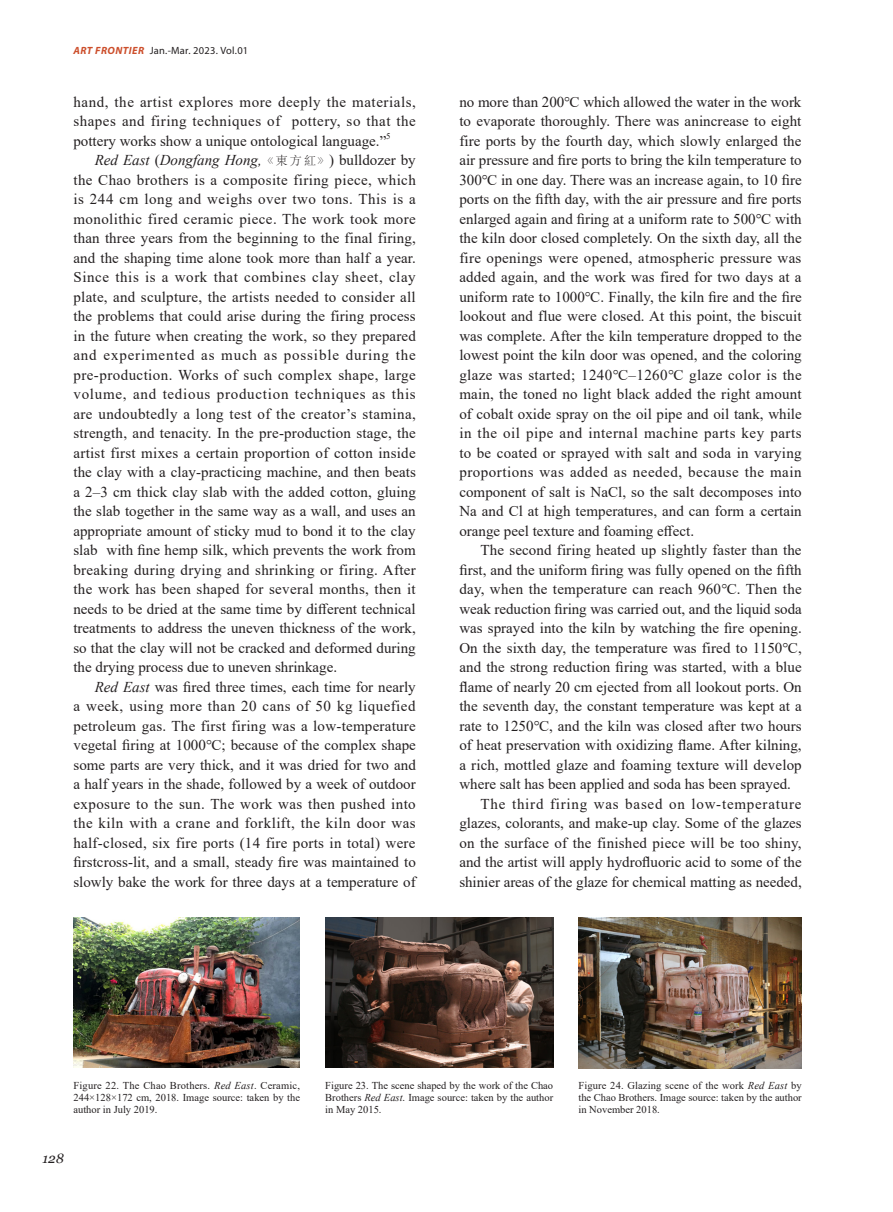
<style>
.page{position:relative;width:893px;height:1212px;background:#fff}
.page>*{position:absolute;margin:0;border:0;box-sizing:border-box;transform-origin:0 0}
.t1{font:15px/19.5px "Times New Roman";color:#231f20;text-align:justify}
.t2{font:italic 13.5px "Georgia";color:#231f20}
.t3{font:10.5px/12px "Times New Roman";color:#231f20;text-align:justify}
.t4{font:10.5px "Myriad Pro";letter-spacing:.025em;color:#231f20}
.t5{font:8.7px "Times New Roman";color:#231f20}
.s1{font-weight:700;font-style:italic;color:#cc4e2b}
.s2{font-style:italic}
.s3{font-family:"Adobe Song Std";font-weight:300;font-size:12px}
</style>
<div class="page">
<img style="left:73px;top:917px;width:227px;height:151px">
<img style="left:325px;top:917px;width:228px;height:151px">
<img style="left:578px;top:918px;width:224px;height:150px">
<p class="t4" style="left:74px;top:44px;width:176px"><span class="s1">ART FRONTIER</span> Jan.-Mar. 2023. Vol.01</p>
<p class="t1" style="left:73px;top:91px;width:344px">hand, the artist explores more deeply the materials, shapes and firing techniques of pottery, so that the pottery works show a unique ontological language.”</p>
<p class="t5" style="left:386px;top:130px;width:6px">5</p>
<p class="t1" style="left:73px;top:150px;width:344px;text-indent:21px"><span class="s2">Red East</span> (<span class="s2">Dongfang Hong,</span><span class="s3">《東方紅》</span>) bulldozer by the Chao brothers is a composite firing piece, which is 244 cm long and weighs over two tons. This is a monolithic fired ceramic piece. The work took more than three years from the beginning to the final firing, and the shaping time alone took more than half a year.<br>Since this is a work that combines clay sheet, clay plate, and sculpture, the artists needed to consider all the problems that could arise during the firing process in the future when creating the work, so they prepared and experimented as much as possible during the pre-production. Works of such complex shape, large volume, and tedious production techniques as this are undoubtedly a long test of the creator’s stamina, strength, and tenacity. In the pre-production stage, the artist first mixes a certain proportion of cotton inside the clay with a clay-practicing machine, and then beats a 2–3 cm thick clay slab with the added cotton, gluing the slab together in the same way as a wall, and uses an appropriate amount of sticky mud to bond it to the clay slab with fine hemp silk, which prevents the work from breaking during drying and shrinking or firing. After the work has been shaped for several months, then it needs to be dried at the same time by different technical treatments to address the uneven thickness of the work, so that the clay will not be cracked and deformed during the drying process due to uneven shrinkage.</p>
<p class="t1" style="left:73px;top:676px;width:344px;text-indent:21px"><span class="s2">Red East</span> was fired three times, each time for nearly a week, using more than 20 cans of 50 kg liquefied petroleum gas. The first firing was a low-temperature vegetal firing at 1000℃; because of the complex shape some parts are very thick, and it was dried for two and a half years in the shade, followed by a week of outdoor exposure to the sun. The work was then pushed into the kiln with a crane and forklift, the kiln door was half-closed, six fire ports (14 fire ports in total) were firstcross-lit, and a small, steady fire was maintained to slowly bake the work for three days at a temperature of</p>
<p class="t1" style="left:459px;top:91px;width:344px">no more than 200℃ which allowed the water in the work to evaporate thoroughly. There was anincrease to eight fire ports by the fourth day, which slowly enlarged the air pressure and fire ports to bring the kiln temperature to 300℃ in one day. There was an increase again, to 10 fire ports on the fifth day, with the air pressure and fire ports enlarged again and firing at a uniform rate to 500℃ with the kiln door closed completely. On the sixth day, all the fire openings were opened, atmospheric pressure was added again, and the work was fired for two days at a uniform rate to 1000℃. Finally, the kiln fire and the fire lookout and flue were closed. At this point, the biscuit was complete. After the kiln temperature dropped to the lowest point the kiln door was opened, and the coloring glaze was started; 1240℃–1260℃ glaze color is the main, the toned no light black added the right amount of cobalt oxide spray on the oil pipe and oil tank, while in the oil pipe and internal machine parts key parts to be coated or sprayed with salt and soda in varying proportions was added as needed, because the main component of salt is NaCl, so the salt decomposes into Na and Cl at high temperatures, and can form a certain orange peel texture and foaming effect.</p>
<p class="t1" style="left:459px;top:540px;width:344px;text-indent:21px">The second firing heated up slightly faster than the first, and the uniform firing was fully opened on the fifth day, when the temperature can reach 960℃. Then the weak reduction firing was carried out, and the liquid soda was sprayed into the kiln by watching the fire opening.<br>On the sixth day, the temperature was fired to 1150℃, and the strong reduction firing was started, with a blue flame of nearly 20 cm ejected from all lookout ports. On the seventh day, the constant temperature was kept at a rate to 1250℃, and the kiln was closed after two hours of heat preservation with oxidizing flame. After kilning, a rich, mottled glaze and foaming texture will develop where salt has been applied and soda has been sprayed.</p>
<p class="t1" style="left:459px;top:793px;width:344px;text-indent:21px">The third firing was based on low-temperature glazes, colorants, and make-up clay. Some of the glazes on the surface of the finished piece will be too shiny, and the artist will apply hydrofluoric acid to some of the shinier areas of the glaze for chemical matting as needed,</p>
<p class="t3" style="left:73px;top:1079px;width:228px">Figure 22. The Chao Brothers. <span class="s2">Red East</span>. Ceramic, 244×128×172 cm, 2018. Image source: taken by the author in July 2019.</p>
<p class="t3" style="left:325px;top:1079px;width:229px">Figure 23. The scene shaped by the work of the Chao Brothers <span class="s2">Red East</span>. Image source: taken by the author in May 2015.</p>
<p class="t3" style="left:578px;top:1079px;width:225px">Figure 24. Glazing scene of the work <span class="s2">Red East</span> by the Chao Brothers. Image source: taken by the author in November 2018.</p>
<p class="t2" style="left:43px;top:1149px;width:23px">128</p>
</div>
